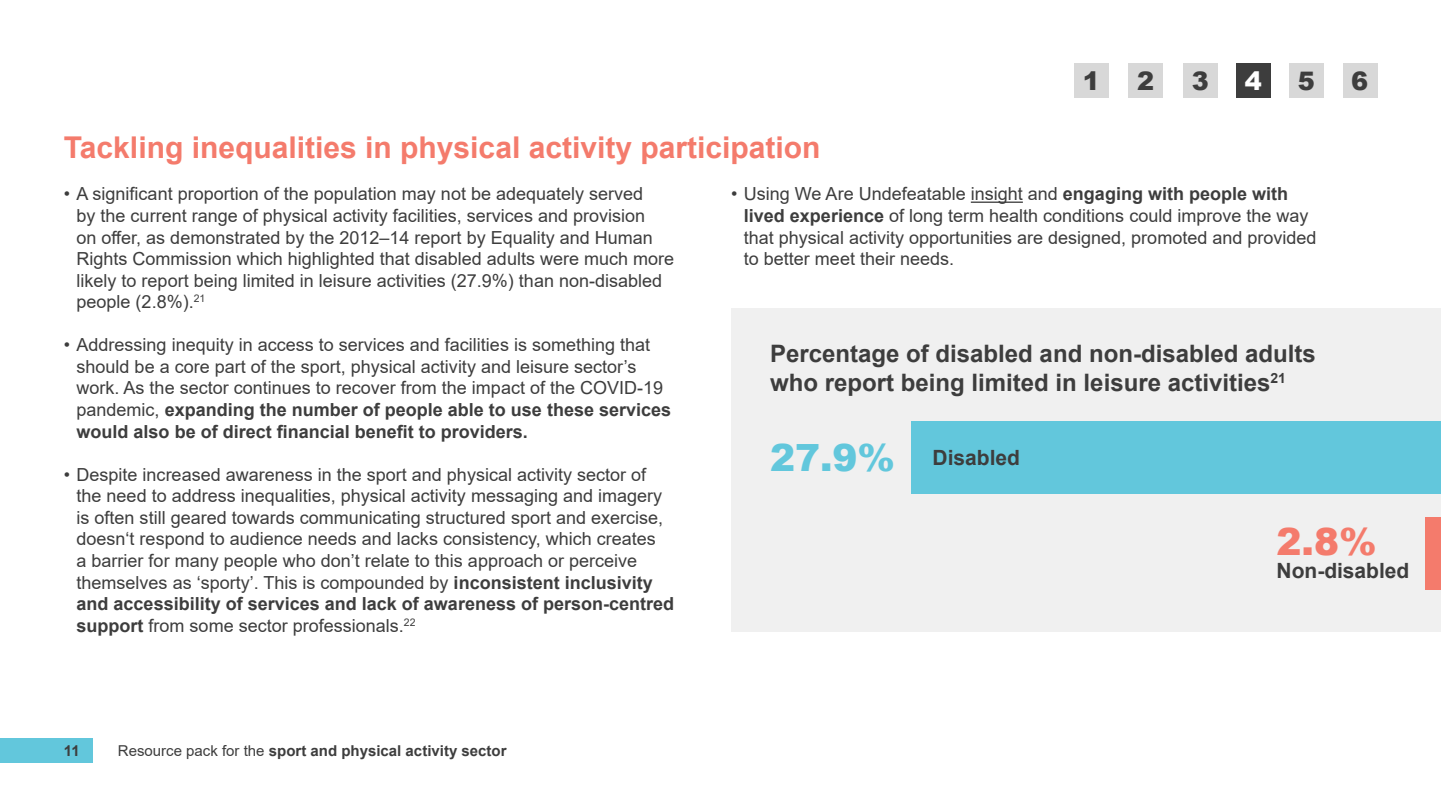
<style>
.page{position:relative;width:1441px;height:810px;background:#fff}
.page>*{position:absolute;margin:0;border:0;box-sizing:border-box;transform-origin:0 0}
.t1{font:900 37.5px "Arial";color:#f47b6c}
.t2{font:700 30px "Arial";color:#f47b6c}
.t3{font:900 25.5px "Arial";color:#3d3d3d}
.t4{font:900 25.5px "Arial";color:#fff}
.t5{font:700 24px/28.8px "Arial";color:#3d3d3d}
.t6{font:700 21px "Arial";color:#3d3d3d}
.t7{font:18px/21.6px "Arial";color:#3d3d3d}
.t8{font:700 15px "Arial";color:#3d3d3d}
.s1{font-weight:700}
.s2{font-weight:900;font-size:37.5px;color:#62c7dc}
.s3{font-weight:400}
</style>
<div class="page">
<div style="left:731px;top:308px;width:709px;height:324px;background:#f0f0f0"></div>
<div style="left:911px;top:421px;width:529px;height:72px;background:#62c7dc"></div>
<div style="left:1425px;top:517px;width:15px;height:72px;background:#f47b6c"></div>
<hr style="left:970px;top:201px;width:52px;height:2px;background:#3d3d3d">
<div style="left:0;top:738px;width:92px;height:25px;background:#62c7dc"></div>
<div style="left:1128px;top:64px;width:34px;height:34px;background:#d8d8d8"></div>
<div style="left:1074px;top:64px;width:34px;height:34px;background:#d8d8d8"></div>
<div style="left:1289px;top:64px;width:34px;height:34px;background:#d8d8d8"></div>
<div style="left:1342px;top:64px;width:34px;height:34px;background:#d8d8d8"></div>
<div style="left:1183px;top:64px;width:34px;height:34px;background:#d8d8d8"></div>
<div style="left:1236px;top:64px;width:34px;height:34px;background:#3d3d3d"></div>
<h3 class="t3" style="left:1082px;top:62px;width:19px">1</h3>
<h3 class="t3" style="left:1137px;top:62px;width:19px">2</h3>
<h3 class="t3" style="left:1191px;top:62px;width:19px">3</h3>
<h3 class="t4" style="left:1244px;top:62px;width:19px">4</h3>
<h3 class="t3" style="left:1297px;top:62px;width:19px">5</h3>
<h3 class="t3" style="left:1350px;top:62px;width:19px">6</h3>
<h2 class="t2" style="left:64px;top:128px;width:758px">Tackling inequalities in physical activity participation</h2>
<p class="t7" style="left:743px;top:183px;width:574px;text-indent:-13px">• Using We Are Undefeatable insight and <span class="s1">engaging with people with lived experience</span> of long term health conditions could improve the way that physical activity opportunities are designed, promoted and provided to better meet their needs.</p>
<p class="t7" style="left:77px;top:183px;width:599px;text-indent:-13px">• A significant proportion of the population may not be adequately served<br>by the current range of physical activity facilities, services and provision<br>on offer, as demonstrated by the 2012–14 report by Equality and Human Rights Commission which highlighted that disabled adults were much more likely to report being limited in leisure activities (27.9%) than non-disabled people (2.8%).<sup>21</sup></p>
<p class="t7" style="left:77px;top:334px;width:596px;text-indent:-13px">• Addressing inequity in access to services and facilities is something that should be a core part of the sport, physical activity and leisure sector’s work. As the sector continues to recover from the impact of the COVID-19 pandemic, <span class="s1">expanding the number of people able to use these services would also be of direct financial benefit to providers.</span></p>
<p class="t7" style="left:77px;top:463px;width:599px;text-indent:-13px">• Despite increased awareness in the sport and physical activity sector of the need to address inequalities, physical activity messaging and imagery is often still geared towards communicating structured sport and exercise, doesn‘t respond to audience needs and lacks consistency, which creates<br>a barrier for many people who don’t relate to this approach or perceive themselves as ‘sporty’. This is compounded by <span class="s1">inconsistent inclusivity and accessibility of services and lack of awareness of person-centred support</span> from some sector professionals.<sup>22</sup></p>
<h3 class="t5" style="left:770px;top:340px;width:547px">Percentage of disabled and non-disabled adults who report being limited in leisure activities<sup>21</sup></h3>
<p class="t6" style="left:770px;top:443px;width:251px"><span class="s2">27.9%</span> Disabled</p>
<h1 class="t1" style="left:1276px;top:514px;width:102px">2.8%</h1>
<p class="t6" style="left:1276px;top:557px;width:134px">Non-disabled</p>
<p class="t8" style="left:64px;top:741px;width:17px">11</p>
<p class="t8" style="left:118px;top:741px;width:390px"><span class="s3">Resource pack for the</span> sport and physical activity sector</p>
</div>
